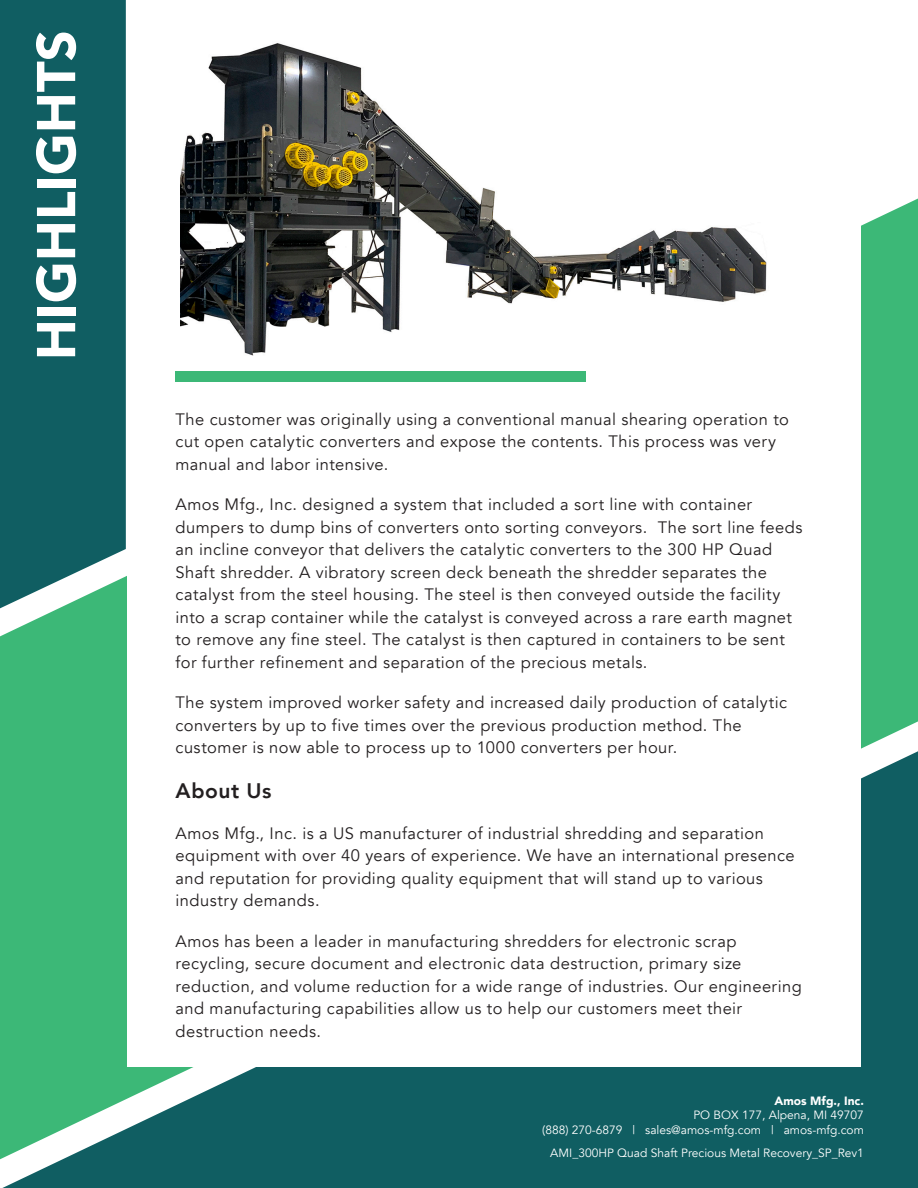
<style>
.page{position:relative;width:918px;height:1188px;background:#fff}
.page>*{position:absolute;margin:0;border:0;box-sizing:border-box;transform-origin:0 0}
.body_text{font:900 54px "Avenir";color:#fff}
.body_text-2{font:800 21px "Avenir";letter-spacing:.025em;color:#231f20}
.body_text-3{font:16.5px/22.5px "Avenir";letter-spacing:.025em;color:#231f20}
.TITLE_2_Left{font:12px "Avenir";color:#fff}
.TITLE_2_Left-2{font:900 12px "Avenir";color:#fff}
</style>
<div class="page">
<div style="left:0;top:199px;width:918px;height:960px;background:#3cb877"></div>
<svg style="left:2px;top:751px;width:916px;height:437px;background:#287f6f"></svg>
<div style="left:0;top:0;width:126px;height:608px;background:#105e62"></div>
<div style="left:128px;top:0;width:733px;height:1066px;background:#fff"></div>
<img style="left:180px;top:43px;width:587px;height:313px">
<div style="left:176px;top:372px;width:410px;height:10px;background:#3cb877"></div>
<p class="body_text" style="left:10px;top:360px;width:331px;rotate:-90deg">HIGHLIGHTS</p>
<p class="body_text-3" style="left:176px;top:408px;width:615px">The customer was originally using a conventional manual shearing operation to cut open catalytic converters and expose the contents. This process was very manual and labor intensive.</p>
<p class="body_text-3" style="left:176px;top:494px;width:629px">Amos Mfg., Inc. designed a system that included a sort line with container dumpers to dump bins of converters onto sorting conveyors. The sort line feeds an incline conveyor that delivers the catalytic converters to the 300 HP Quad Shaft shredder. A vibratory screen deck beneath the shredder separates the catalyst from the steel housing. The steel is then conveyed outside the facility into a scrap container while the catalyst is conveyed across a rare earth magnet to remove any fine steel. The catalyst is then captured in containers to be sent for further refinement and separation of the precious metals.</p>
<p class="body_text-3" style="left:176px;top:692px;width:613px">The system improved worker safety and increased daily production of catalytic converters by up to five times over the previous production method. The customer is now able to process up to 1000 converters per hour.</p>
<p class="body_text-2" style="left:176px;top:775px;width:97px">About Us</p>
<p class="body_text-3" style="left:176px;top:822px;width:621px">Amos Mfg., Inc. is a US manufacturer of industrial shredding and separation equipment with over 40 years of experience. We have an international presence and reputation for providing quality equipment that will stand up to various industry demands.</p>
<p class="body_text-3" style="left:176px;top:930px;width:628px">Amos has been a leader in manufacturing shredders for electronic scrap recycling, secure document and electronic data destruction, primary size reduction, and volume reduction for a wide range of industries. Our engineering and manufacturing capabilities allow us to help our customers meet their destruction needs.</p>
<p class="TITLE_2_Left-2" style="left:774px;top:1090px;width:91px">Amos Mfg., Inc.</p>
<p class="TITLE_2_Left" style="left:693px;top:1108px;width:172px">PO BOX 177, Alpena, MI 49707</p>
<p class="TITLE_2_Left" style="left:542px;top:1122px;width:323px">(888) 270-6879 | sales@amos-mfg.com | amos-mfg.com</p>
<p class="TITLE_2_Left" style="left:550px;top:1146px;width:315px">AMI_300HP Quad Shaft Precious Metal Recovery_SP_Rev1</p>
</div>
